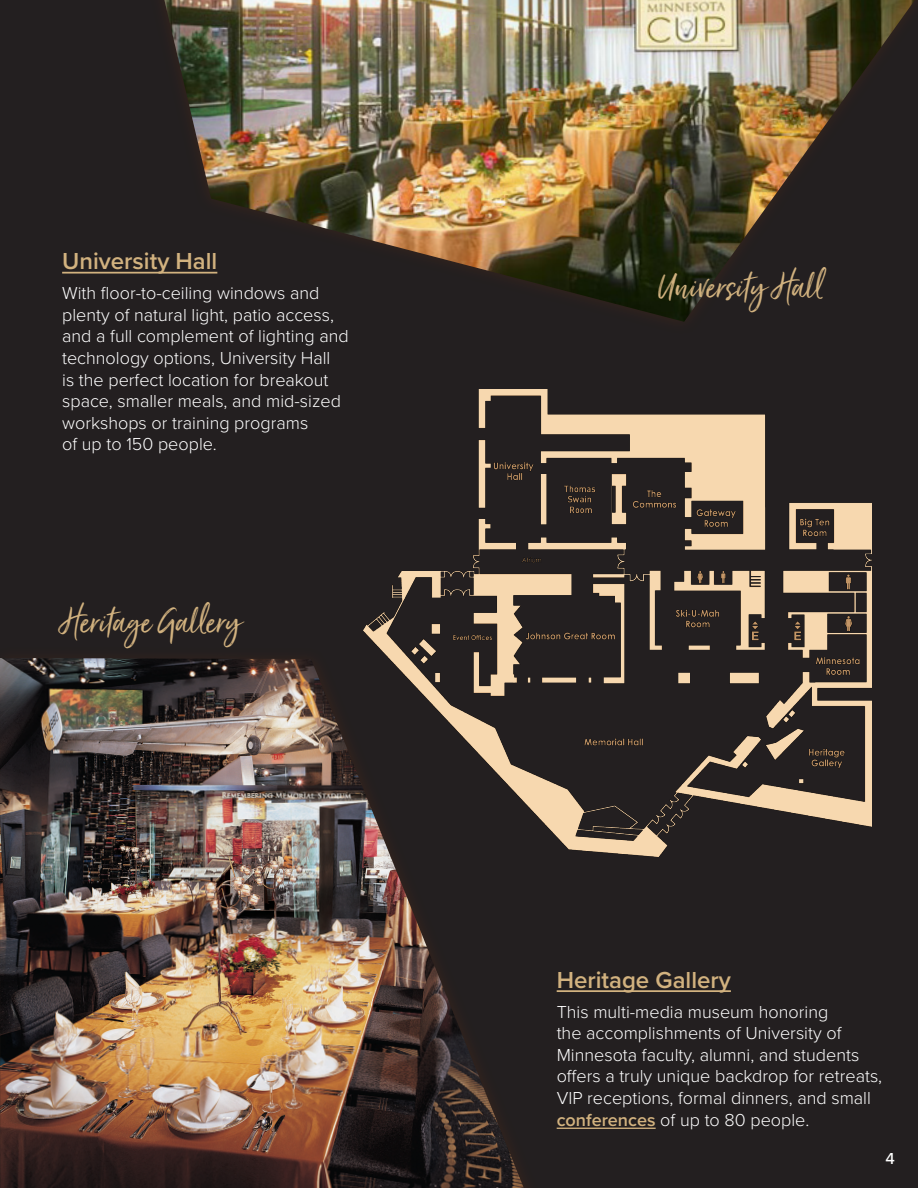
<style>
.page{position:relative;width:918px;height:1188px;background:#231f20}
.page>*{position:absolute;margin:0;border:0;box-sizing:border-box;transform-origin:0 0}
.t1{font:45px "Just Lovely";color:#d2b27f}
.t2{font:600 24px "Proxima Nova";color:#d2b27f}
.t3{font:300 18px/21.6px "Proxima Nova";color:#fff}
.t4{font:500 16.5px "Proxima Nova";color:#fff}
.s1{font-weight:600;color:#d2b27f}
</style>
<div class="page">
<img style="left:0;top:658px;width:524px;height:530px">
<hr style="left:557px;top:990px;width:174px;height:2px;background:#d2b27f">
<hr style="left:557px;top:1128px;width:99px;height:1px;background:#d2b27f">
<img style="left:363px;top:390px;width:509px;height:466px">
<div style="left:542px;top:439px;width:86px;height:11px;background:#231f20"></div>
<img style="left:164px;top:0;width:751px;height:322px">
<hr style="left:62px;top:272px;width:155px;height:2px;background:#d2b27f">
<p class="t2" style="left:62px;top:243px;width:157px">University Hall</p>
<p class="t3" style="left:62px;top:281px;width:288px">With floor-to-ceiling windows and plenty of natural light, patio access, and a full complement of lighting and technology options, University Hall<br>is the perfect location for breakout space, smaller meals, and mid-sized workshops or training programs<br>of up to 150 people.</p>
<p class="t1" style="left:61px;top:594px;width:182px">Heritage Gallery</p>
<p class="t1" style="left:658px;top:259px;width:170px">University Hall</p>
<p class="t2" style="left:557px;top:962px;width:176px">Heritage Gallery</p>
<p class="t3" style="left:557px;top:1000px;width:327px">This multi-media museum honoring<br>the accomplishments of University of Minnesota faculty, alumni, and students offers a truly unique backdrop for retreats, VIP receptions, formal dinners, and small <span class="s1">conferences</span> of up to 80 people.</p>
<p class="t4" style="left:886px;top:1147px;width:11px">4</p>
</div>
